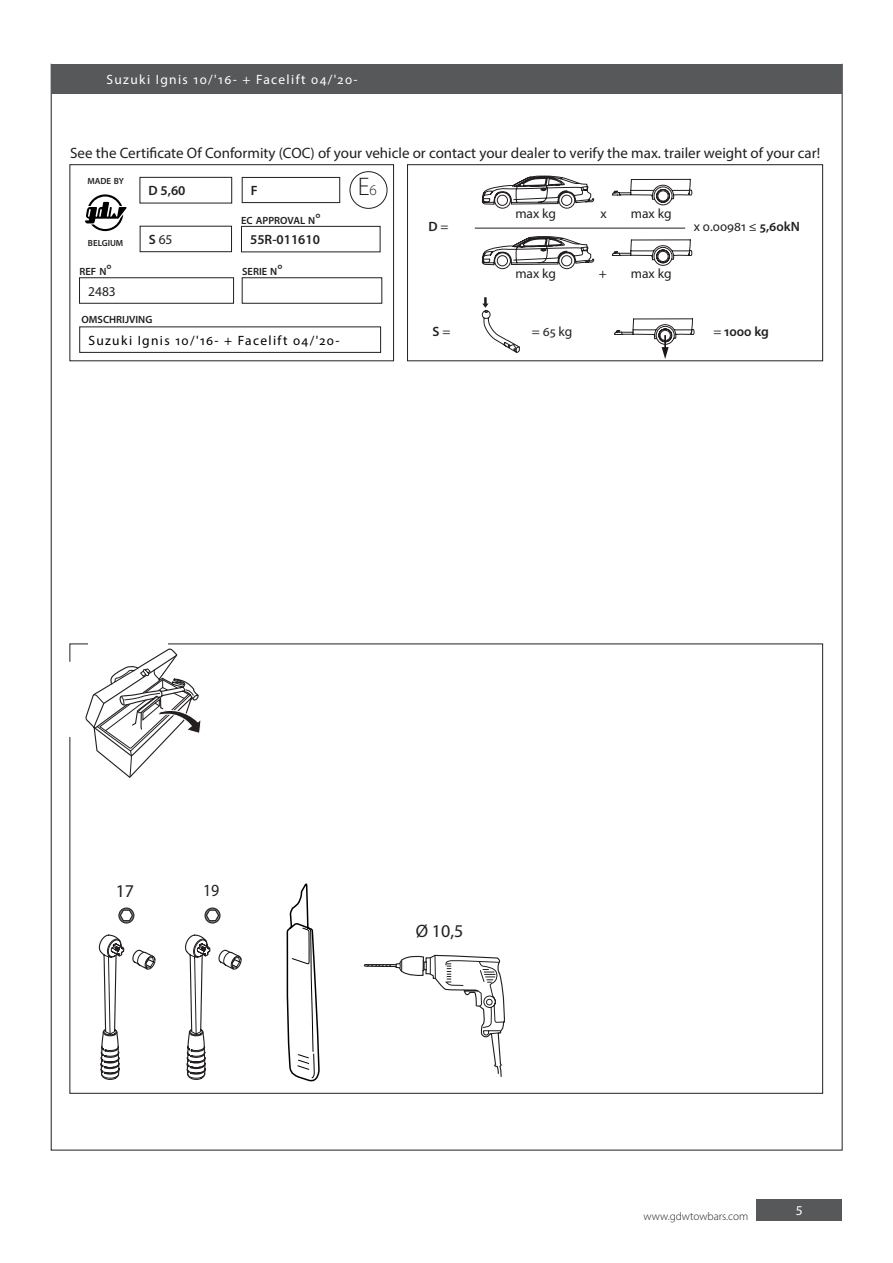
<style>
.page{position:relative;width:893px;height:1263px;background:#fff}
.page>*{position:absolute;margin:0;border:0;box-sizing:border-box;transform-origin:0 0}
.t1{font:300 25.5px "Myriad Pro";color:#231f20}
.t2{font:18px "Myriad Pro";color:#231f20}
.t3{font:17.1px "Myriad Pro";color:#231f20;scale:.93 1}
.t4{font:15px "Myriad Pro";color:#231f20}
.t5{font:13.5px "Myriad Pro";color:#231f20}
.t6{font:13.5px "Myriad Pro";letter-spacing:.1em;color:#000}
.Tussentitel_Links{font:13.5px "Myriad Pro";letter-spacing:.1em;color:#fff}
.t7{font:600 13.5px "Myriad Pro";color:#231f20}
.t8{font:13.5px "Myriad Pro";color:#fff}
.t9{font:300 11.25px "Myriad Pro";color:#231f20}
.t10{font:600 10.5px "Myriad Pro";color:#231f20}
.t11{font:600 8.85px "Myriad Pro";color:#231f20}
.t12{font:700 5.85px "Tw Cen";color:#231f20}
.s1{font-size:15px}
.s2{font-weight:600}
.s3{font-weight:400}
</style>
<div class="page">
<div style="left:757px;top:1199px;width:85px;height:21px;background:#57585a"></div>
<div style="left:80px;top:327px;width:301px;height:26px;border:1px solid #231f20"></div>
<div style="left:70px;top:164px;width:324px;height:197px;border:1px solid #231f20"></div>
<svg style="left:69px;top:643px;width:754px;height:451px"></svg>
<div style="left:407px;top:164px;width:416px;height:197px;border:1px solid #231f20"></div>
<div style="left:140px;top:177px;width:92px;height:26px;border:1px solid #231f20"></div>
<div style="left:241px;top:226px;width:139px;height:26px;border:1px solid #231f20"></div>
<div style="left:140px;top:226px;width:92px;height:26px;border:1px solid #231f20"></div>
<div style="left:242px;top:177px;width:98px;height:26px;border:1px solid #231f20"></div>
<svg style="left:85px;top:194px;width:42px;height:37px"></svg>
<svg style="left:482px;top:297px;width:38px;height:56px"></svg>
<hr style="left:475px;top:228px;width:210px;height:1px;background:#231f20">
<svg style="left:69px;top:643px;width:133px;height:136px"></svg>
<svg style="left:482px;top:176px;width:112px;height:33px"></svg>
<svg style="left:482px;top:236px;width:112px;height:34px"></svg>
<svg style="left:612px;top:179px;width:80px;height:27px"></svg>
<svg style="left:612px;top:239px;width:80px;height:27px"></svg>
<div style="left:51px;top:64px;width:791px;height:30px;background:#57585a"></div>
<svg style="left:349px;top:174px;width:37px;height:32px"></svg>
<div style="left:350px;top:172px;width:37px;height:36px;background:#fff;border-radius:50%"></div>
<div style="left:350px;top:171px;width:37px;height:38px;border:1px solid #231f20;border-radius:50%"></div>
<svg style="left:614px;top:318px;width:81px;height:41px"></svg>
<div style="left:118px;top:907px;width:16px;height:16px;border:1px solid #231f20;border-radius:50%"></div>
<div style="left:204px;top:907px;width:17px;height:16px;border:1px solid #231f20;border-radius:50%"></div>
<svg style="left:98px;top:934px;width:58px;height:146px"></svg>
<svg style="left:184px;top:934px;width:58px;height:146px"></svg>
<svg style="left:119px;top:909px;width:15px;height:13px"></svg>
<svg style="left:205px;top:909px;width:15px;height:13px"></svg>
<svg style="left:363px;top:954px;width:142px;height:140px"></svg>
<svg style="left:286px;top:872px;width:34px;height:279px"></svg>
<p class="Tussentitel_Links" style="left:106px;top:71px;width:253px">Suzuki Ignis 10/'16- + Facelift 04/'20-</p>
<p class="t4" style="left:70px;top:144px;width:752px">See the Certificate Of Conformity (COC) of your vehicle or contact your dealer to verify the max. trailer weight of your car!</p>
<p class="t12" style="left:779px;top:146px;width:24px">EC/94/20</p>
<p class="t11" style="left:88px;top:176px;width:38px">MADE BY</p>
<p class="t11" style="left:88px;top:238px;width:37px">BELGIUM</p>
<p class="t7" style="left:149px;top:182px;width:38px">D 5,60</p>
<p class="t1" style="left:358px;top:172px;width:21px">E<span class="s1">6</span></p>
<p class="t7" style="left:251px;top:182px;width:8px">F</p>
<p class="t7" style="left:360px;top:182px;width:16px">e6</p>
<p class="t10" style="left:241px;top:213px;width:81px">EC APPROVAL N<span class="s1">°</span></p>
<p class="t5" style="left:149px;top:231px;width:25px"><span class="s2">S</span> 65</p>
<p class="t7" style="left:250px;top:231px;width:71px">55R-011610</p>
<p class="t10" style="left:80px;top:265px;width:34px">REF N<span class="s1">°</span></p>
<p class="t10" style="left:242px;top:265px;width:42px">SERIE N<span class="s1">°</span></p>
<p class="t5" style="left:88px;top:283px;width:29px">2483</p>
<p class="t10" style="left:82px;top:313px;width:72px">OMSCHRIJVING</p>
<p class="t6" style="left:88px;top:332px;width:253px">Suzuki Ignis 10/'16- + Facelift 04/'20-</p>
<p class="t7" style="left:429px;top:218px;width:22px">D <span class="s3">=</span></p>
<p class="t5" style="left:515px;top:205px;width:42px">max kg</p>
<p class="t5" style="left:601px;top:205px;width:8px">x</p>
<p class="t5" style="left:631px;top:205px;width:42px">max kg</p>
<p class="t5" style="left:515px;top:265px;width:42px">max kg</p>
<p class="t5" style="left:599px;top:265px;width:10px">+</p>
<p class="t5" style="left:631px;top:265px;width:42px">max kg</p>
<p class="t5" style="left:694px;top:218px;width:107px">x 0.00981 ≤ <span class="s2">5,60kN</span></p>
<p class="t7" style="left:433px;top:323px;width:19px">S <span class="s3">=</span></p>
<p class="t5" style="left:532px;top:323px;width:42px">= 65 kg</p>
<p class="t7" style="left:713px;top:323px;width:57px"><span class="s3">=</span> 1000 kg</p>
<p class="t2" style="left:116px;top:879px;width:20px">17</p>
<p class="t3" style="left:203px;top:880px;width:19px">19</p>
<p class="t2" style="left:416px;top:919px;width:49px">Ø 10,5</p>
<p class="t9" style="left:644px;top:1210px;width:106px">www.gdwtowbars.com</p>
<p class="t8" style="left:796px;top:1202px;width:8px">5</p>
</div>
